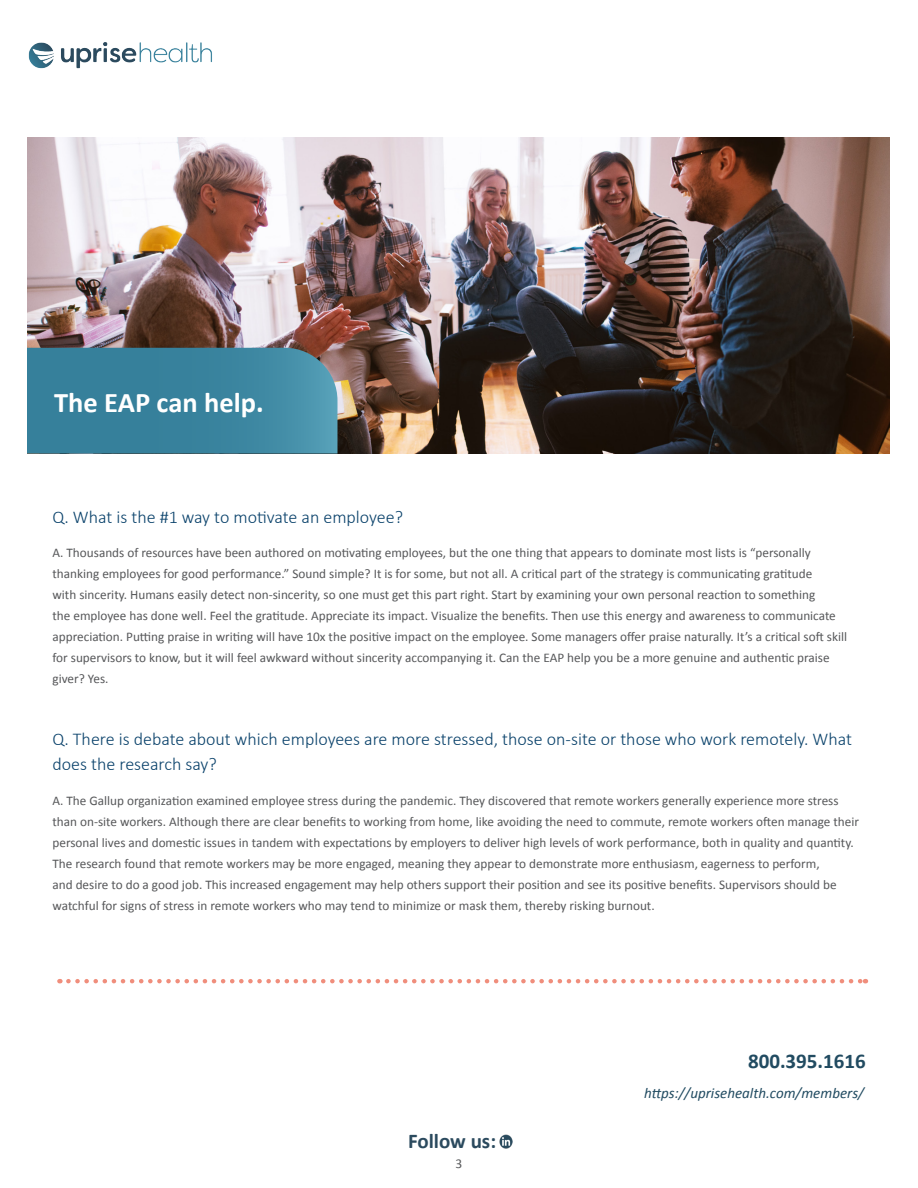
<style>
.page{position:relative;width:918px;height:1188px;background:#fff}
.page>*{position:absolute;margin:0;border:0;box-sizing:border-box;transform-origin:0 0}
.Edition_Name{font:700 28.5px "Calibri";color:#fff}
.Paragraph_Style_1{font:700 21px "Calibri";color:#214b61}
.t1{font:700 21px "Calibri";color:#2b4a5e}
.t2{font:300 18px/25.5px "Calibri";color:#0a426b}
.t3{font:italic 15px "Calibri";color:#214b61}
.Body{font:13.5px "Calibri";color:#57585a}
.Body-2{font:13.2px/21px "Calibri";color:#57585a}
</style>
<div class="page">
<svg style="left:68px;top:979px;width:798px;height:4px"></svg>
<img style="left:28px;top:138px;width:862px;height:316px">
<svg style="left:27px;top:348px;width:311px;height:106px"></svg>
<img style="left:499px;top:1135px;width:14px;height:13px">
<img style="left:28px;top:42px;width:184px;height:27px">
<p class="Edition_Name" style="left:54px;top:383px;width:211px">The EAP can help.</p>
<p class="t2" style="left:52px;top:504px;width:352px">Q. What is the #1 way to motivate an employee?</p>
<p class="Body-2" style="left:52px;top:542px;width:796px">A. Thousands of resources have been authored on motivating employees, but the one thing that appears to dominate most lists is “personally thanking employees for good performance.” Sound simple? It is for some, but not all. A critical part of the strategy is communicating gratitude<br>with sincerity. Humans easily detect non-sincerity, so one must get this part right. Start by examining your own personal reaction to something<br>the employee has done well. Feel the gratitude. Appreciate its impact. Visualize the benefits. Then use this energy and awareness to communicate appreciation. Putting praise in writing will have 10x the positive impact on the employee. Some managers offer praise naturally. It’s a critical soft skill for supervisors to know, but it will feel awkward without sincerity accompanying it. Can the EAP help you be a more genuine and authentic praise giver? Yes.</p>
<p class="t2" style="left:52px;top:726px;width:801px">Q. There is debate about which employees are more stressed, those on-site or those who work remotely. What does the research say?</p>
<p class="Body-2" style="left:52px;top:790px;width:808px">A. The Gallup organization examined employee stress during the pandemic. They discovered that remote workers generally experience more stress than on-site workers. Although there are clear benefits to working from home, like avoiding the need to commute, remote workers often manage their personal lives and domestic issues in tandem with expectations by employers to deliver high levels of work performance, both in quality and quantity.<br>The research found that remote workers may be more engaged, meaning they appear to demonstrate more enthusiasm, eagerness to perform,<br>and desire to do a good job. This increased engagement may help others support their position and see its positive benefits. Supervisors should be watchful for signs of stress in remote workers who may tend to minimize or mask them, thereby risking burnout.</p>
<p class="t1" style="left:408px;top:1126px;width:90px">Follow us:</p>
<p class="Body" style="left:456px;top:1154px;width:8px">3</p>
<p class="Paragraph_Style_1" style="left:748px;top:1046px;width:119px">800.395.1616</p>
<p class="t3" style="left:644px;top:1083px;width:221px">https://uprisehealth.com/members/</p>
</div>
